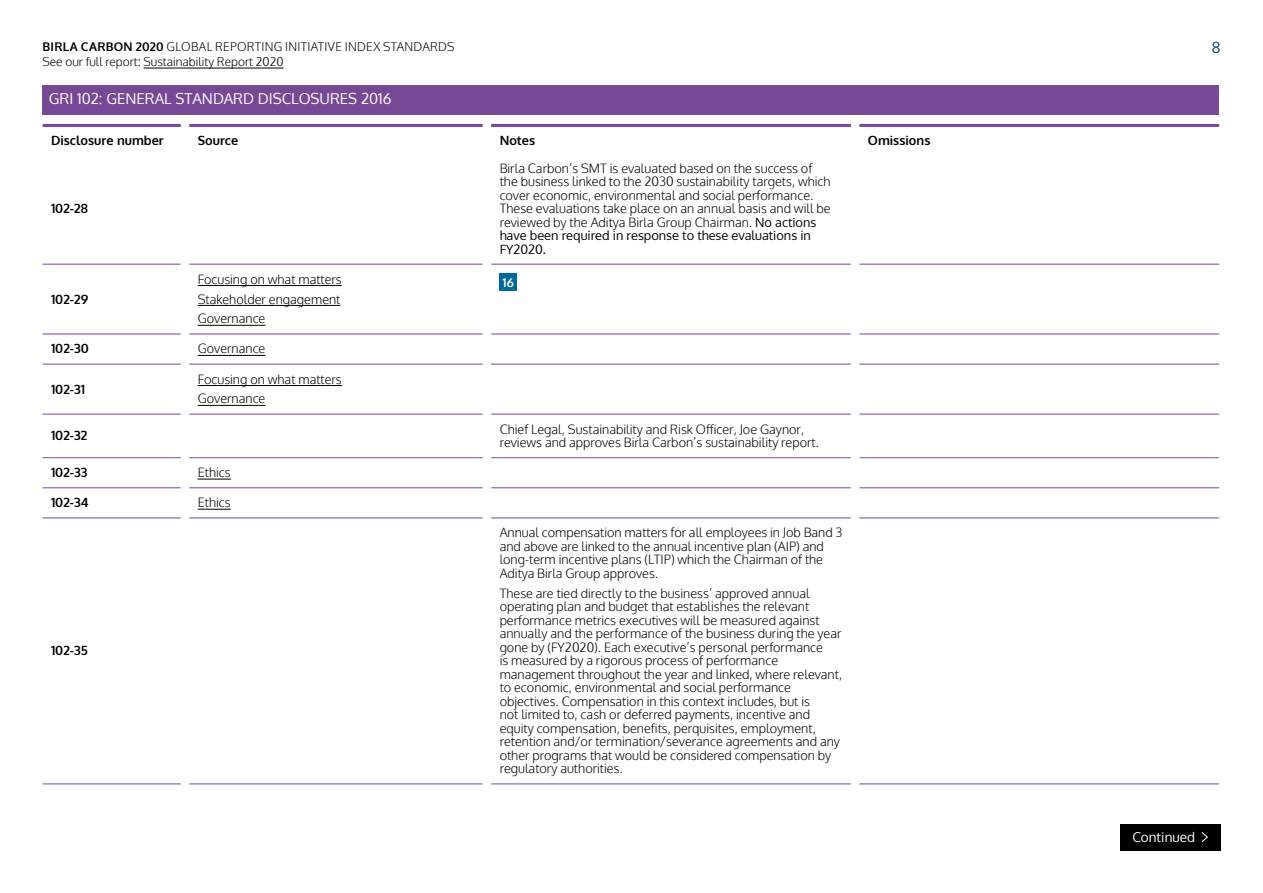
<style>
.page{position:relative;width:1263px;height:893px;background:#fff}
.page>*{position:absolute;margin:0;border:0;box-sizing:border-box;transform-origin:0 0}
.t1{font:15px "Oxygen";color:#fff}
.t2{font:15px "Oxygen";color:#1a486a}
.t3{font:13.5px "Oxygen";color:#fff}
.t4{font:300 12.75px/13.5px "Oxygen";color:#000}
.t5{font:700 12.75px "Oxygen";color:#000}
.t6{font:300 12px/15px "Oxygen";color:#000}
.t7{font:700 12px "Oxygen";color:#fff}
.s1{font-weight:700}
.s2{font-weight:400}
</style>
<div class="page">
<hr style="left:144px;top:68px;width:139px;height:1px;background:#000">
<div style="left:43px;top:85px;width:1176px;height:30px;background:#774896"></div>
<svg style="left:43px;top:263px;width:1176px;height:256px"></svg>
<hr style="left:43px;top:264px;width:138px;height:1px;background:#774896">
<hr style="left:189px;top:264px;width:294px;height:1px;background:#774896">
<hr style="left:491px;top:264px;width:360px;height:1px;background:#774896">
<hr style="left:859px;top:264px;width:360px;height:1px;background:#774896">
<hr style="left:43px;top:334px;width:138px;height:1px;background:#774896">
<hr style="left:189px;top:334px;width:294px;height:1px;background:#774896">
<hr style="left:491px;top:334px;width:360px;height:1px;background:#774896">
<hr style="left:859px;top:334px;width:360px;height:1px;background:#774896">
<hr style="left:43px;top:364px;width:138px;height:1px;background:#774896">
<hr style="left:189px;top:364px;width:294px;height:1px;background:#774896">
<hr style="left:491px;top:364px;width:360px;height:1px;background:#774896">
<hr style="left:859px;top:364px;width:360px;height:1px;background:#774896">
<hr style="left:43px;top:414px;width:138px;height:1px;background:#774896">
<hr style="left:189px;top:414px;width:294px;height:1px;background:#774896">
<hr style="left:491px;top:414px;width:360px;height:1px;background:#774896">
<hr style="left:859px;top:414px;width:360px;height:1px;background:#774896">
<hr style="left:43px;top:457px;width:138px;height:1px;background:#774896">
<hr style="left:189px;top:457px;width:294px;height:1px;background:#774896">
<hr style="left:491px;top:457px;width:360px;height:1px;background:#774896">
<hr style="left:859px;top:457px;width:360px;height:1px;background:#774896">
<hr style="left:43px;top:487px;width:138px;height:1px;background:#774896">
<hr style="left:189px;top:487px;width:294px;height:1px;background:#774896">
<hr style="left:491px;top:487px;width:360px;height:1px;background:#774896">
<hr style="left:859px;top:487px;width:360px;height:1px;background:#774896">
<hr style="left:43px;top:517px;width:138px;height:1px;background:#774896">
<hr style="left:189px;top:517px;width:294px;height:1px;background:#774896">
<hr style="left:491px;top:517px;width:360px;height:1px;background:#774896">
<hr style="left:859px;top:517px;width:360px;height:1px;background:#774896">
<hr style="left:43px;top:783px;width:138px;height:1px;background:#774896">
<hr style="left:189px;top:783px;width:294px;height:1px;background:#774896">
<hr style="left:491px;top:783px;width:360px;height:1px;background:#774896">
<hr style="left:859px;top:783px;width:360px;height:1px;background:#774896">
<hr style="left:43px;top:124px;width:138px;height:3px;background:#774896">
<hr style="left:189px;top:124px;width:294px;height:3px;background:#774896">
<hr style="left:491px;top:124px;width:360px;height:3px;background:#774896">
<hr style="left:859px;top:124px;width:360px;height:3px;background:#774896">
<hr style="left:198px;top:285px;width:144px;height:1px;background:#000">
<hr style="left:198px;top:305px;width:142px;height:1px;background:#000">
<hr style="left:198px;top:325px;width:67px;height:1px;background:#000">
<div style="left:500px;top:274px;width:17px;height:17px;background:#00699e"></div>
<hr style="left:198px;top:355px;width:67px;height:1px;background:#000">
<hr style="left:198px;top:385px;width:144px;height:1px;background:#000">
<hr style="left:198px;top:405px;width:67px;height:1px;background:#000">
<hr style="left:198px;top:479px;width:33px;height:1px;background:#000">
<hr style="left:198px;top:509px;width:33px;height:1px;background:#000">
<div style="left:1119px;top:824px;width:101px;height:26px;background:#000"></div>
<svg style="left:1201px;top:832px;width:7px;height:10px"></svg>
<p class="t6" style="left:43px;top:40px;width:413px"><span class="s1">BIRLA CARBON 2020</span> GLOBAL REPORTING INITIATIVE INDEX STANDARDS<br>See our full report: Sustainability Report 2020</p>
<p class="t2" style="left:1212px;top:38px;width:10px">8</p>
<p class="t1" style="left:49px;top:89px;width:344px">GRI 102: GENERAL STANDARD DISCLOSURES 2016</p>
<p class="t5" style="left:51px;top:132px;width:114px">Disclosure number</p>
<p class="t5" style="left:198px;top:132px;width:42px">Source</p>
<p class="t5" style="left:500px;top:132px;width:37px">Notes</p>
<p class="t5" style="left:868px;top:132px;width:64px">Omissions</p>
<p class="t5" style="left:51px;top:200px;width:38px">102-28</p>
<p class="t5" style="left:51px;top:291px;width:39px">102-29</p>
<p class="t4" style="left:500px;top:162px;width:333px">Birla Carbon’s SMT is evaluated based on the success of the business linked to the 2030 sustainability targets, which cover economic, environmental and social performance.<br>These evaluations take place on an annual basis and will be reviewed by the Aditya Birla Group Chairman. <span class="s2">No actions have been required in response to these evaluations in FY2020.</span></p>
<p class="t4" style="left:198px;top:269px;width:146px;line-height:20px;text-align:justify">Focusing on what matters Stakeholder engagement Governance</p>
<p class="t7" style="left:502px;top:275px;width:13px">16</p>
<p class="t5" style="left:51px;top:341px;width:39px">102-30</p>
<p class="t4" style="left:198px;top:343px;width:69px">Governance</p>
<p class="t5" style="left:51px;top:381px;width:36px">102-31</p>
<p class="t4" style="left:198px;top:369px;width:146px;line-height:20px">Focusing on what matters<br>Governance</p>
<p class="t5" style="left:51px;top:428px;width:38px">102-32</p>
<p class="t4" style="left:500px;top:423px;width:321px">Chief Legal, Sustainability and Risk Officer, Joe Gaynor, reviews and approves Birla Carbon’s sustainability report.</p>
<p class="t5" style="left:51px;top:465px;width:38px">102-33</p>
<p class="t4" style="left:198px;top:466px;width:35px">Ethics</p>
<p class="t5" style="left:51px;top:495px;width:39px">102-34</p>
<p class="t4" style="left:198px;top:496px;width:35px">Ethics</p>
<p class="t5" style="left:51px;top:643px;width:38px">102-35</p>
<p class="t4" style="left:500px;top:526px;width:344px">Annual compensation matters for all employees in Job Band 3 and above are linked to the annual incentive plan (AIP) and long-term incentive plans (LTIP) which the Chairman of the Aditya Birla Group approves.</p>
<p class="t4" style="left:500px;top:587px;width:344px">These are tied directly to the business’ approved annual operating plan and budget that establishes the relevant performance metrics executives will be measured against annually and the performance of the business during the year gone by (FY2020). Each executive’s personal performance<br>is measured by a rigorous process of performance management throughout the year and linked, where relevant, to economic, environmental and social performance objectives. Compensation in this context includes, but is<br>not limited to, cash or deferred payments, incentive and equity compensation, benefits, perquisites, employment, retention and/or termination/severance agreements and any other programs that would be considered compensation by regulatory authorities.</p>
<p class="t3" style="left:1132px;top:828px;width:64px">Continued</p>
</div>
